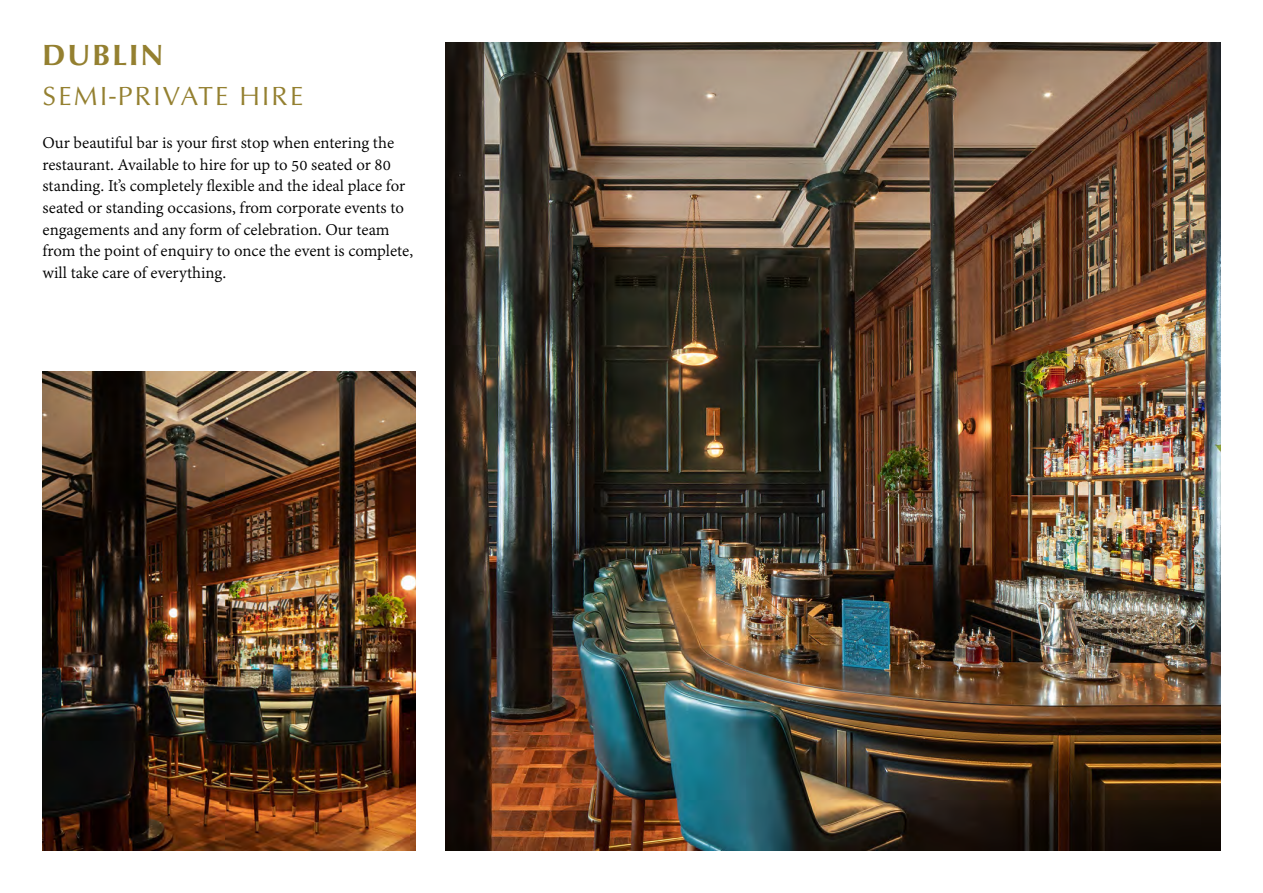
<style>
.page{position:relative;width:1263px;height:893px;background:#fff}
.page>*{position:absolute;margin:0;border:0;box-sizing:border-box;transform-origin:0 0}
.t1{font:700 30px "Classico URW";letter-spacing:.08em;color:#948030}
.t2{font:27px "Classico URW";letter-spacing:.08em;color:#948030}
.t3{font:18px/21.6px "Adobe Gurmukhi";color:#000}
</style>
<div class="page">
<img style="left:43px;top:372px;width:372px;height:478px">
<img style="left:445px;top:43px;width:775px;height:807px">
<h1 class="t1" style="left:43px;top:33px;width:122px">DUBLIN</h1>
<h2 class="t2" style="left:43px;top:76px;width:262px">SEMI-PRIVATE HIRE</h2>
<p class="t3" style="left:43px;top:133px;width:372px">Our beautiful bar is your first stop when entering the restaurant. Available to hire for up to 50 seated or 80 standing. It’s completely flexible and the ideal place for seated or standing occasions, from corporate events to engagements and any form of celebration. Our team from the point of enquiry to once the event is complete, will take care of everything.</p>
</div>
